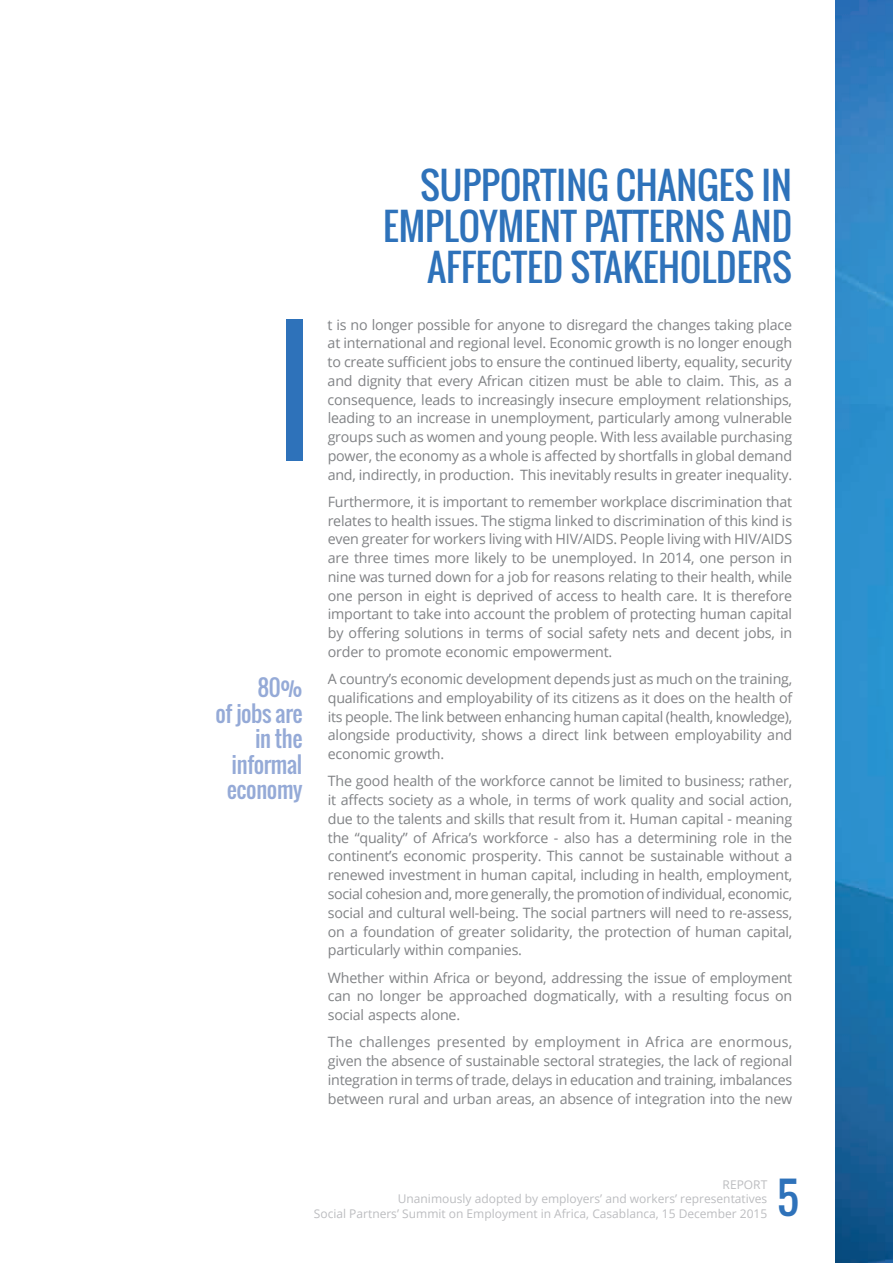
<style>
.page{position:relative;width:893px;height:1263px;background:#fff}
.page>*{position:absolute;margin:0;border:0;box-sizing:border-box;transform-origin:0 0}
.t1{font:198.15px "Open Sans";color:#2e72ba}
.t2{font:42.75px "Oswald";color:#2e72ba}
.t3{font:36.9px/41.1px "Oswald";color:#2e72ba;text-align:right}
.t4{font:22.5px/25.5px "Oswald";letter-spacing:-.015em;color:#95aad7;text-align:right}
.t5{font:14.25px/18.8px "Open Sans";letter-spacing:-.015em;color:#808285;text-align:justify}
.t6{font:12px/14.4px "Open Sans";color:#bcbdc0;text-align:right}
</style>
<div class="page">
<img style="left:835px;top:0;width:58px;height:1263px">
<h1 class="t1" style="left:267px;top:253px;width:57px">I</h1>
<h3 class="t4" style="left:215px;top:675px;width:89px">80%<br>of jobs are in the informal economy</h3>
<h3 class="t3" style="left:383px;top:164px;width:410px">SUPPORTING CHANGES IN<br>EMPLOYMENT PATTERNS AND<br>AFFECTED STAKEHOLDERS</h3>
<p class="t5" style="left:328px;top:315px;width:466px">t is no longer possible for anyone to disregard the changes taking place at international and regional level. Economic growth is no longer enough to create sufficient jobs to ensure the continued liberty, equality, security and dignity that every African citizen must be able to claim. This, as a consequence, leads to increasingly insecure employment relationships, leading to an increase in unemployment, particularly among vulnerable groups such as women and young people. With less available purchasing power, the economy as a whole is affected by shortfalls in global demand and, indirectly, in production. This inevitably results in greater inequality.</p>
<p class="t5" style="left:328px;top:492px;width:466px">Furthermore, it is important to remember workplace discrimination that relates to health issues. The stigma linked to discrimination of this kind is even greater for workers living with HIV/AIDS. People living with HIV/AIDS are three times more likely to be unemployed. In 2014, one person in nine was turned down for a job for reasons relating to their health, while one person in eight is deprived of access to health care. It is therefore important to take into account the problem of protecting human capital by offering solutions in terms of social safety nets and decent jobs, in order to promote economic empowerment.</p>
<p class="t5" style="left:328px;top:669px;width:466px">A country’s economic development depends just as much on the training, qualifications and employability of its citizens as it does on the health of its people. The link between enhancing human capital (health, knowledge), alongside productivity, shows a direct link between employability and economic growth.</p>
<p class="t5" style="left:328px;top:771px;width:466px">The good health of the workforce cannot be limited to business; rather, it affects society as a whole, in terms of work quality and social action, due to the talents and skills that result from it. Human capital - meaning the “quality” of Africa’s workforce - also has a determining role in the continent’s economic prosperity. This cannot be sustainable without a renewed investment in human capital, including in health, employment, social cohesion and, more generally, the promotion of individual, economic, social and cultural well-being. The social partners will need to re-assess, on a foundation of greater solidarity, the protection of human capital, particularly within companies.</p>
<p class="t5" style="left:328px;top:967px;width:466px">Whether within Africa or beyond, addressing the issue of employment can no longer be approached dogmatically, with a resulting focus on social aspects alone.</p>
<p class="t5" style="left:328px;top:1032px;width:466px">The challenges presented by employment in Africa are enormous, given the absence of sustainable sectoral strategies, the lack of regional integration in terms of trade, delays in education and training, imbalances between rural and urban areas, an absence of integration into the new</p>
<p class="t6" style="left:314px;top:1177px;width:455px">REPORT<br>Unanimously adopted by employers’ and workers’ representatives<br>Social Partners’ Summit on Employment in Africa, Casablanca, 15 December 2015</p>
<h2 class="t2" style="left:777px;top:1165px;width:23px">5</h2>
</div>
